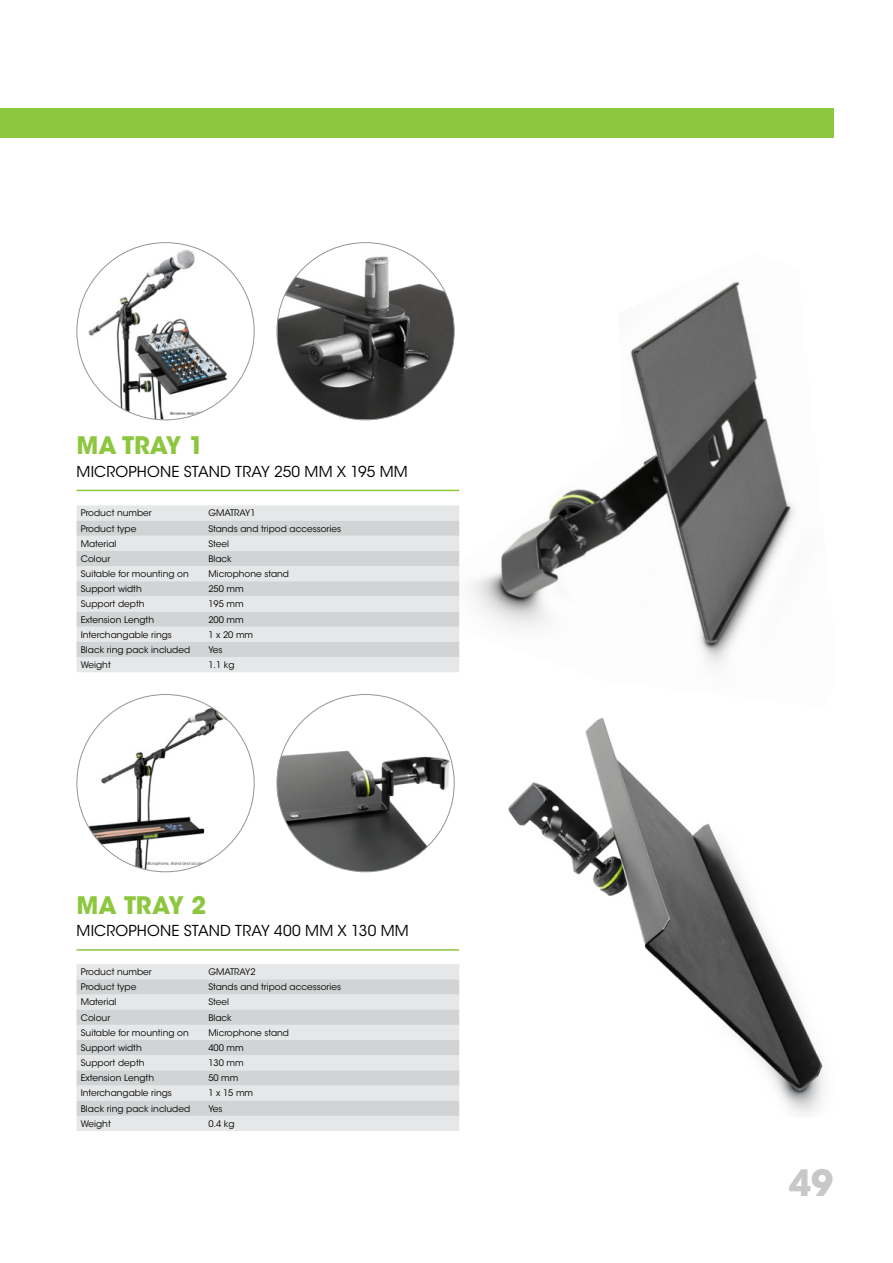
<style>
.page{position:relative;width:893px;height:1263px;background:#fff}
.page>*{position:absolute;margin:0;border:0;box-sizing:border-box;transform-origin:0 0}
.t1{font:700 36px "ITC Avant Garde Std";color:#c7c8ca}
.t2{font:700 24px "ITC Avant Garde Std";color:#8dc63f}
.t3{font:15px "ITC Avant Garde Std";letter-spacing:.015em;color:#000}
.t4{font:9px "ITC Avant Garde Std";color:#000}
</style>
<div class="page">
<div style="left:0;top:108px;width:833px;height:30px;background:#8dc63f"></div>
<img style="left:401px;top:281px;width:393px;height:427px">
<img style="left:497px;top:707px;width:326px;height:407px">
<div style="left:77px;top:505px;width:382px;height:167px;background:#e6e7e8"></div>
<svg style="left:77px;top:521px;width:382px;height:136px;background:#dadcdd"></svg>
<hr style="left:77px;top:490px;width:382px;height:1px;background:#8dc63f">
<img style="left:77px;top:243px;width:169px;height:176px">
<img style="left:77px;top:694px;width:176px;height:176px">
<hr style="left:77px;top:949px;width:382px;height:2px;background:#8dc63f">
<div style="left:77px;top:964px;width:382px;height:167px;background:#e6e7e8"></div>
<svg style="left:77px;top:979px;width:382px;height:137px;background:#dadcdd"></svg>
<img style="left:277px;top:243px;width:177px;height:176px">
<img style="left:277px;top:694px;width:177px;height:178px;border-radius:89px">
<h2 class="t2" style="left:77px;top:430px;width:128px">MA TRAY 1</h2>
<h3 class="t3" style="left:77px;top:462px;width:333px">MICROPHONE STAND TRAY 250 MM X 195 MM</h3>
<p class="t4" style="left:81px;top:508px;width:72px">Product number</p>
<p class="t4" style="left:208px;top:508px;width:49px">GMATRAY1</p>
<p class="t4" style="left:81px;top:523px;width:57px">Product type</p>
<p class="t4" style="left:208px;top:523px;width:134px">Stands and tripod accessories</p>
<p class="t4" style="left:81px;top:538px;width:37px">Material</p>
<p class="t4" style="left:208px;top:538px;width:22px">Steel</p>
<p class="t4" style="left:81px;top:553px;width:31px">Colour</p>
<p class="t4" style="left:208px;top:553px;width:25px">Black</p>
<p class="t4" style="left:81px;top:568px;width:109px">Suitable for mounting on</p>
<p class="t4" style="left:208px;top:568px;width:82px">Microphone stand</p>
<p class="t4" style="left:81px;top:583px;width:63px">Support width</p>
<p class="t4" style="left:208px;top:583px;width:37px">250 mm</p>
<p class="t4" style="left:81px;top:599px;width:65px">Support depth</p>
<p class="t4" style="left:208px;top:599px;width:37px">195 mm</p>
<p class="t4" style="left:81px;top:614px;width:75px">Extension Length</p>
<p class="t4" style="left:208px;top:614px;width:37px">200 mm</p>
<p class="t4" style="left:81px;top:629px;width:93px">Interchangable rings</p>
<p class="t4" style="left:208px;top:629px;width:46px">1 x 20 mm</p>
<p class="t4" style="left:81px;top:644px;width:111px">Black ring pack included</p>
<p class="t4" style="left:208px;top:644px;width:16px">Yes</p>
<p class="t4" style="left:81px;top:659px;width:32px">Weight</p>
<p class="t4" style="left:208px;top:659px;width:28px">1.1 kg</p>
<h2 class="t2" style="left:77px;top:889px;width:131px">MA TRAY 2</h2>
<h3 class="t3" style="left:77px;top:922px;width:334px">MICROPHONE STAND TRAY 400 MM X 130 MM</h3>
<p class="t4" style="left:81px;top:966px;width:72px">Product number</p>
<p class="t4" style="left:208px;top:966px;width:49px">GMATRAY2</p>
<p class="t4" style="left:81px;top:981px;width:57px">Product type</p>
<p class="t4" style="left:208px;top:981px;width:134px">Stands and tripod accessories</p>
<p class="t4" style="left:81px;top:997px;width:37px">Material</p>
<p class="t4" style="left:208px;top:997px;width:22px">Steel</p>
<p class="t4" style="left:81px;top:1012px;width:31px">Colour</p>
<p class="t4" style="left:208px;top:1012px;width:25px">Black</p>
<p class="t4" style="left:81px;top:1027px;width:109px">Suitable for mounting on</p>
<p class="t4" style="left:208px;top:1027px;width:82px">Microphone stand</p>
<p class="t4" style="left:81px;top:1042px;width:63px">Support width</p>
<p class="t4" style="left:208px;top:1042px;width:37px">400 mm</p>
<p class="t4" style="left:81px;top:1057px;width:65px">Support depth</p>
<p class="t4" style="left:208px;top:1057px;width:37px">130 mm</p>
<p class="t4" style="left:81px;top:1072px;width:75px">Extension Length</p>
<p class="t4" style="left:208px;top:1072px;width:32px">50 mm</p>
<p class="t4" style="left:81px;top:1088px;width:93px">Interchangable rings</p>
<p class="t4" style="left:208px;top:1088px;width:46px">1 x 15 mm</p>
<p class="t4" style="left:81px;top:1103px;width:111px">Black ring pack included</p>
<p class="t4" style="left:208px;top:1103px;width:16px">Yes</p>
<p class="t4" style="left:81px;top:1118px;width:32px">Weight</p>
<p class="t4" style="left:208px;top:1118px;width:28px">0.4 kg</p>
<h1 class="t1" style="left:789px;top:1159px;width:46px">49</h1>
</div>
